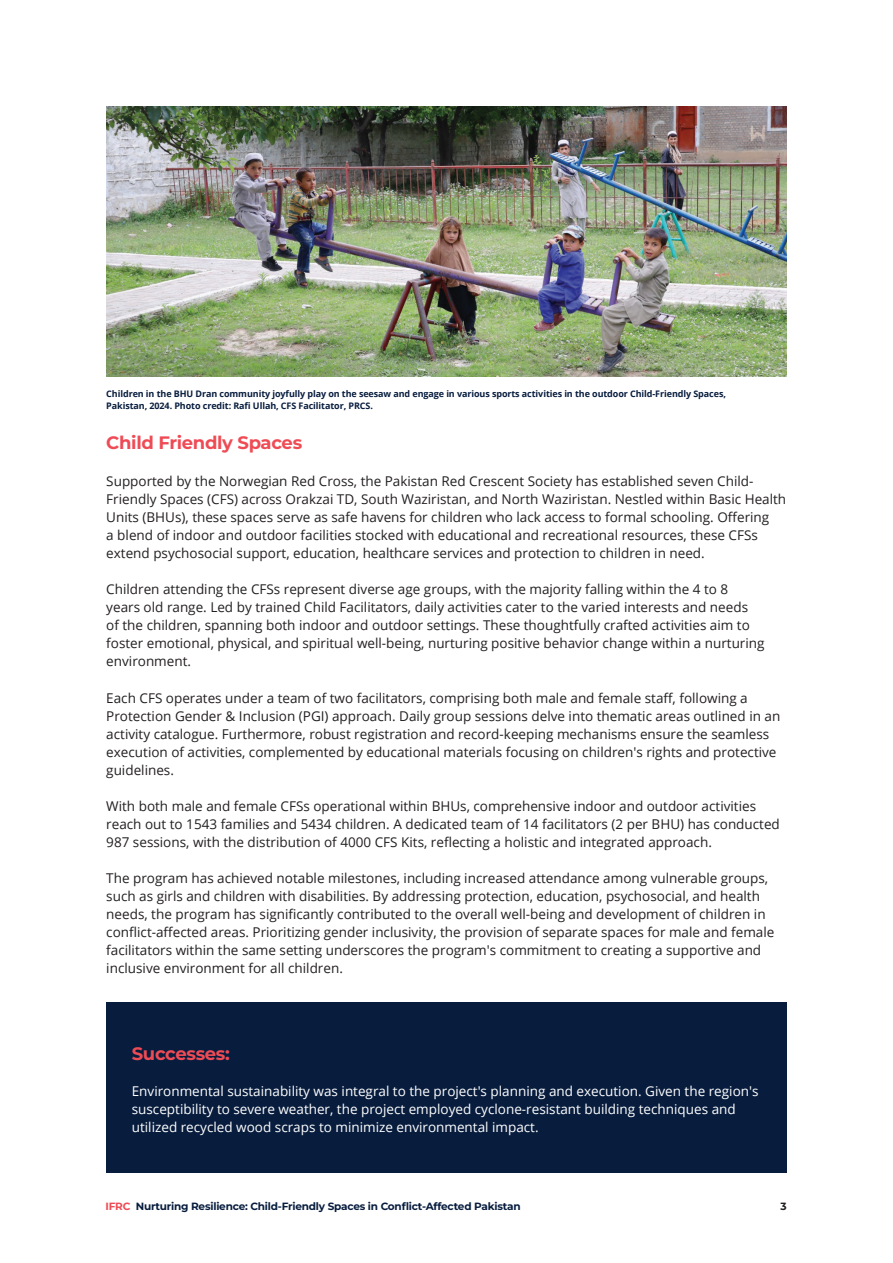
<style>
.page{position:relative;width:893px;height:1263px;background:#fff}
.page>*{position:absolute;margin:0;border:0;box-sizing:border-box;transform-origin:0 0}
.t1{font:100 18px "Montserrat";letter-spacing:-.02em;color:#ef4b55}
.t2{font:13.5px/18px "Open Sans";color:#231f20}
.t3{font:13.5px/18px "Open Sans";color:#fff}
.t4{font:100 10.5px "Montserrat";letter-spacing:-.02em;color:#081d3e}
.t5{font:100 10.5px "Montserrat";color:#231f20}
.t6{font:700 9px/12px "Open Sans";letter-spacing:-.01em;color:#081d3e}
.s1{color:#ef4b55}
</style>
<div class="page">
<div style="left:106px;top:1002px;width:681px;height:170px;background:#081d3e"></div>
<img style="left:106px;top:106px;width:681px;height:271px">
<p class="t6" style="left:106px;top:388px;width:621px">Children in the BHU Dran community joyfully play on the seesaw and engage in various sports activities in the outdoor Child-Friendly Spaces,<br>Pakistan, 2024. Photo credit: Rafi Ullah, CFS Facilitator, PRCS.</p>
<h1 class="t1" style="left:106px;top:431px;width:197px">Child Friendly Spaces</h1>
<p class="t2" style="left:106px;top:472px;width:681px">Supported by the Norwegian Red Cross, the Pakistan Red Crescent Society has established seven Child-Friendly Spaces (CFS) across Orakzai TD, South Waziristan, and North Waziristan. Nestled within Basic Health Units (BHUs), these spaces serve as safe havens for children who lack access to formal schooling. Offering<br>a blend of indoor and outdoor facilities stocked with educational and recreational resources, these CFSs extend psychosocial support, education, healthcare services and protection to children in need.</p>
<p class="t2" style="left:106px;top:580px;width:660px">Children attending the CFSs represent diverse age groups, with the majority falling within the 4 to 8 years old range. Led by trained Child Facilitators, daily activities cater to the varied interests and needs<br>of the children, spanning both indoor and outdoor settings. These thoughtfully crafted activities aim to foster emotional, physical, and spiritual well-being, nurturing positive behavior change within a nurturing environment.</p>
<p class="t2" style="left:106px;top:688px;width:675px">Each CFS operates under a team of two facilitators, comprising both male and female staff, following a Protection Gender &amp; Inclusion (PGI) approach. Daily group sessions delve into thematic areas outlined in an activity catalogue. Furthermore, robust registration and record-keeping mechanisms ensure the seamless execution of activities, complemented by educational materials focusing on children's rights and protective guidelines.</p>
<p class="t2" style="left:106px;top:797px;width:675px">With both male and female CFSs operational within BHUs, comprehensive indoor and outdoor activities reach out to 1543 families and 5434 children. A dedicated team of 14 facilitators (2 per BHU) has conducted<br>987 sessions, with the distribution of 4000 CFS Kits, reflecting a holistic and integrated approach.</p>
<p class="t2" style="left:106px;top:869px;width:670px">The program has achieved notable milestones, including increased attendance among vulnerable groups, such as girls and children with disabilities. By addressing protection, education, psychosocial, and health needs, the program has significantly contributed to the overall well-being and development of children in conflict-affected areas. Prioritizing gender inclusivity, the provision of separate spaces for male and female facilitators within the same setting underscores the program's commitment to creating a supportive and inclusive environment for all children.</p>
<h1 class="t1" style="left:132px;top:1041px;width:100px">Successes:</h1>
<p class="t3" style="left:132px;top:1082px;width:628px">Environmental sustainability was integral to the project's planning and execution. Given the region's susceptibility to severe weather, the project employed cyclone-resistant building techniques and utilized recycled wood scraps to minimize environmental impact.</p>
<p class="t4" style="left:106px;top:1199px;width:417px"><span class="s1">IFRC</span> Nurturing Resilience: Child-Friendly Spaces in Conflict-Affected Pakistan</p>
<p class="t5" style="left:780px;top:1199px;width:8px">3</p>
</div>
